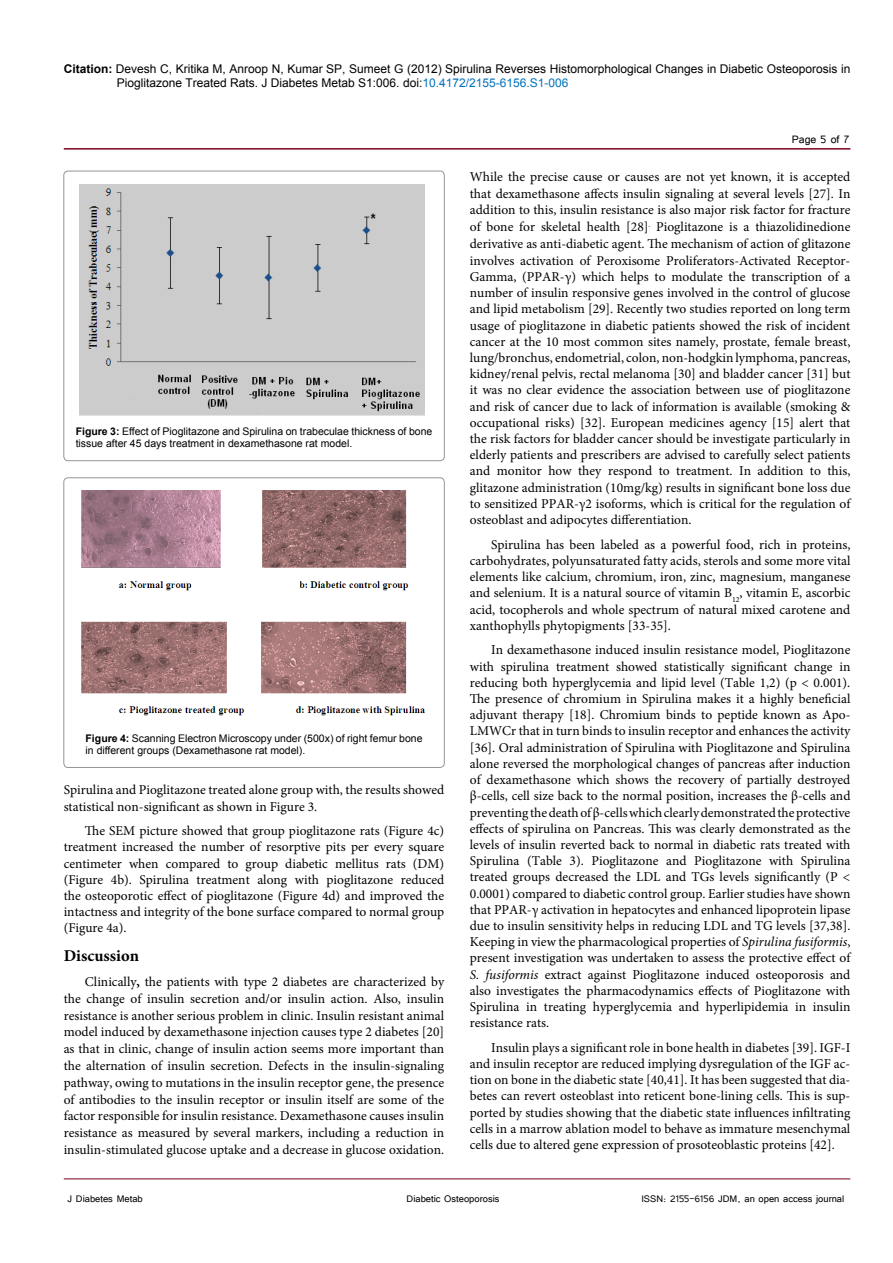
<style>
.page{position:relative;width:893px;height:1263px;background:#fff}
.page>*{position:absolute;margin:0;border:0;box-sizing:border-box;transform-origin:0 0}
.t1{font:700 16.5px "Minion Pro";color:#000}
.Default{font:13.5px/16.2px "Minion Pro";color:#000;text-align:justify}
.t2{font:13.5px "Tunga";color:#000}
.t3{font:12px/14.4px "Arial";color:#000}
.t4{font:12px "Tunga";color:#000}
.t5{font:10.5px/12.6px "Arial";color:#000}
.s1{font-weight:700}
.s2{color:#0072bc}
.s3{font-style:italic}
</style>
<div class="page">
<hr style="left:64px;top:148px;width:786px;height:2px;background:#7a031b">
<hr style="left:64px;top:1179px;width:786px;height:1px;background:#7a031b">
<div style="left:64px;top:171px;width:380px;height:290px;border:1px solid #939598;border-radius:4px"></div>
<img style="left:79px;top:184px;width:346px;height:232px">
<div style="left:64px;top:478px;width:380px;height:289px;border:1px solid #939598;border-radius:4px"></div>
<img style="left:81px;top:491px;width:344px;height:225px">
<div style="left:262px;top:579px;width:37px;height:18px;background:#fff"></div>
<div style="left:80px;top:579px;width:37px;height:18px;background:#fff"></div>
<div style="left:80px;top:700px;width:37px;height:18px;background:#fff"></div>
<div style="left:257px;top:700px;width:37px;height:18px;background:#fff"></div>
<p class="t3" style="left:117px;top:61px;width:735px;text-indent:-53px"><span class="s1">Citation:</span> Devesh C, Kritika M, Anroop N, Kumar SP, Sumeet G (2012) Spirulina Reverses Histomorphological Changes in Diabetic Osteoporosis in<br>Pioglitazone Treated Rats. J Diabetes Metab S1:006. doi:<span class="s2">10.4172/2155-6156.S1-006</span></p>
<p class="t5" style="left:76px;top:425px;width:358px"><span class="s1">Figure 3:</span> Effect of Pioglitazone and Spirulina on trabeculae thickness of bone tissue after 45 days treatment in dexamethasone rat model.</p>
<p class="t5" style="left:86px;top:732px;width:338px"><span class="s1">Figure 4:</span> Scanning Electron Microscopy under (500x) of right femur bone in different groups (Dexamethasone rat model).</p>
<p class="Default" style="left:64px;top:782px;width:382px">Spirulina and Pioglitazone treated alone group with, the results showed statistical non-significant as shown in Figure 3.</p>
<p class="Default" style="left:64px;top:823px;width:382px;text-indent:21px">The SEM picture showed that group pioglitazone rats (Figure 4c) treatment increased the number of resorptive pits per every square centimeter when compared to group diabetic mellitus rats (DM) (Figure 4b). Spirulina treatment along with pioglitazone reduced the osteoporotic effect of pioglitazone (Figure 4d) and improved the intactness and integrity of the bone surface compared to normal group (Figure 4a).</p>
<p class="t1" style="left:64px;top:944px;width:77px">Discussion</p>
<p class="Default" style="left:64px;top:973px;width:382px;line-height:16.8px;text-indent:21px">Clinically<span class="s1">,</span> the patients with type 2 diabetes are characterized by the change of insulin secretion and/or insulin action. Also, insulin resistance is another serious problem in clinic. Insulin resistant animal model induced by dexamethasone injection causes type 2 diabetes [20] as that in clinic, change of insulin action seems more important than the alternation of insulin secretion. Defects in the insulin-signaling pathway, owing to mutations in the insulin receptor gene, the presence of antibodies to the insulin receptor or insulin itself are some of the factor responsible for insulin resistance. Dexamethasone causes insulin resistance as measured by several markers, including a reduction in insulin-stimulated glucose uptake and a decrease in glucose oxidation.</p>
<p class="t2" style="left:792px;top:131px;width:59px">Page 5 of 7</p>
<p class="Default" style="left:470px;top:168px;width:382px">While the precise cause or causes are not yet known, it is accepted that dexamethasone affects insulin signaling at several levels [27]. In addition to this, insulin resistance is also major risk factor for fracture of bone for skeletal health [28]<sup>.</sup> Pioglitazone is a thiazolidinedione derivative as anti-diabetic agent. The mechanism of action of glitazone involves activation of Peroxisome Proliferators-Activated Receptor-Gamma, (PPAR-γ) which helps to modulate the transcription of a number of insulin responsive genes involved in the control of glucose and lipid metabolism [29]. Recently two studies reported on long term usage of pioglitazone in diabetic patients showed the risk of incident cancer at the 10 most common sites namely, prostate, female breast, lung/bronchus, endometrial, colon, non-hodgkin lymphoma, pancreas, kidney/renal pelvis, rectal melanoma [30] and bladder cancer [31] but it was no clear evidence the association between use of pioglitazone and risk of cancer due to lack of information is available (smoking &amp; occupational risks) [32]. European medicines agency [15] alert that the risk factors for bladder cancer should be investigate particularly in elderly patients and prescribers are advised to carefully select patients and monitor how they respond to treatment. In addition to this, glitazone administration (10mg/kg) results in significant bone loss due to sensitized PPAR-γ2 isoforms, which is critical for the regulation of osteoblast and adipocytes differentiation.</p>
<p class="Default" style="left:470px;top:536px;width:382px;text-indent:21px">Spirulina has been labeled as a powerful food, rich in proteins, carbohydrates, polyunsaturated fatty acids, sterols and some more vital elements like calcium, chromium, iron, zinc, magnesium, manganese and selenium. It is a natural source of vitamin B<sub>12</sub>, vitamin E, ascorbic acid, tocopherols and whole spectrum of natural mixed carotene and xanthophylls phytopigments [33-35].</p>
<p class="Default" style="left:470px;top:642px;width:382px;text-indent:21px">In dexamethasone induced insulin resistance model, Pioglitazone with spirulina treatment showed statistically significant change in reducing both hyperglycemia and lipid level (Table 1,2) (p &lt; 0.001).<br>The presence of chromium in Spirulina makes it a highly beneficial adjuvant therapy [18]. Chromium binds to peptide known as Apo-LMWCr that in turn binds to insulin receptor and enhances the activity [36]. Oral administration of Spirulina with Pioglitazone and Spirulina alone reversed the morphological changes of pancreas after induction of dexamethasone which shows the recovery of partially destroyed β-cells, cell size back to the normal position, increases the β-cells and preventing the death of β-cells which clearly demonstrated the protective effects of spirulina on Pancreas. This was clearly demonstrated as the levels of insulin reverted back to normal in diabetic rats treated with Spirulina (Table 3). Pioglitazone and Pioglitazone with Spirulina treated groups decreased the LDL and TGs levels significantly (P &lt; 0.0001) compared to diabetic control group. Earlier studies have shown that PPAR-γ activation in hepatocytes and enhanced lipoprotein lipase due to insulin sensitivity helps in reducing LDL and TG levels [37,38].<br>Keeping in view the pharmacological properties of <span class="s3">Spirulina fusiformis</span>, present investigation was undertaken to assess the protective effect of <span class="s3">S. fusiformis</span> extract against Pioglitazone induced osteoporosis and also investigates the pharmacodynamics effects of Pioglitazone with Spirulina in treating hyperglycemia and hyperlipidemia in insulin resistance rats.</p>
<p class="Default" style="left:470px;top:1039px;width:382px;text-indent:21px">Insulin plays a significant role in bone health in diabetes [39]. IGF-I and insulin receptor are reduced implying dysregulation of the IGF ac&shy;tion on bone in the diabetic state [40,41]. It has been suggested that dia&shy;betes can revert osteoblast into reticent bone-lining cells. This is sup&shy;ported by studies showing that the diabetic state influences infiltrating cells in a marrow ablation model to behave as immature mesenchymal cells due to altered gene expression of prosoteoblastic proteins [42].</p>
<p class="t4" style="left:68px;top:1191px;width:77px">J Diabetes Metab</p>
<p class="t4" style="left:407px;top:1191px;width:94px">Diabetic Osteoporosis</p>
<p class="t4" style="left:641px;top:1191px;width:204px">ISSN: 2155-6156 JDM, an open access journal</p>
</div>
